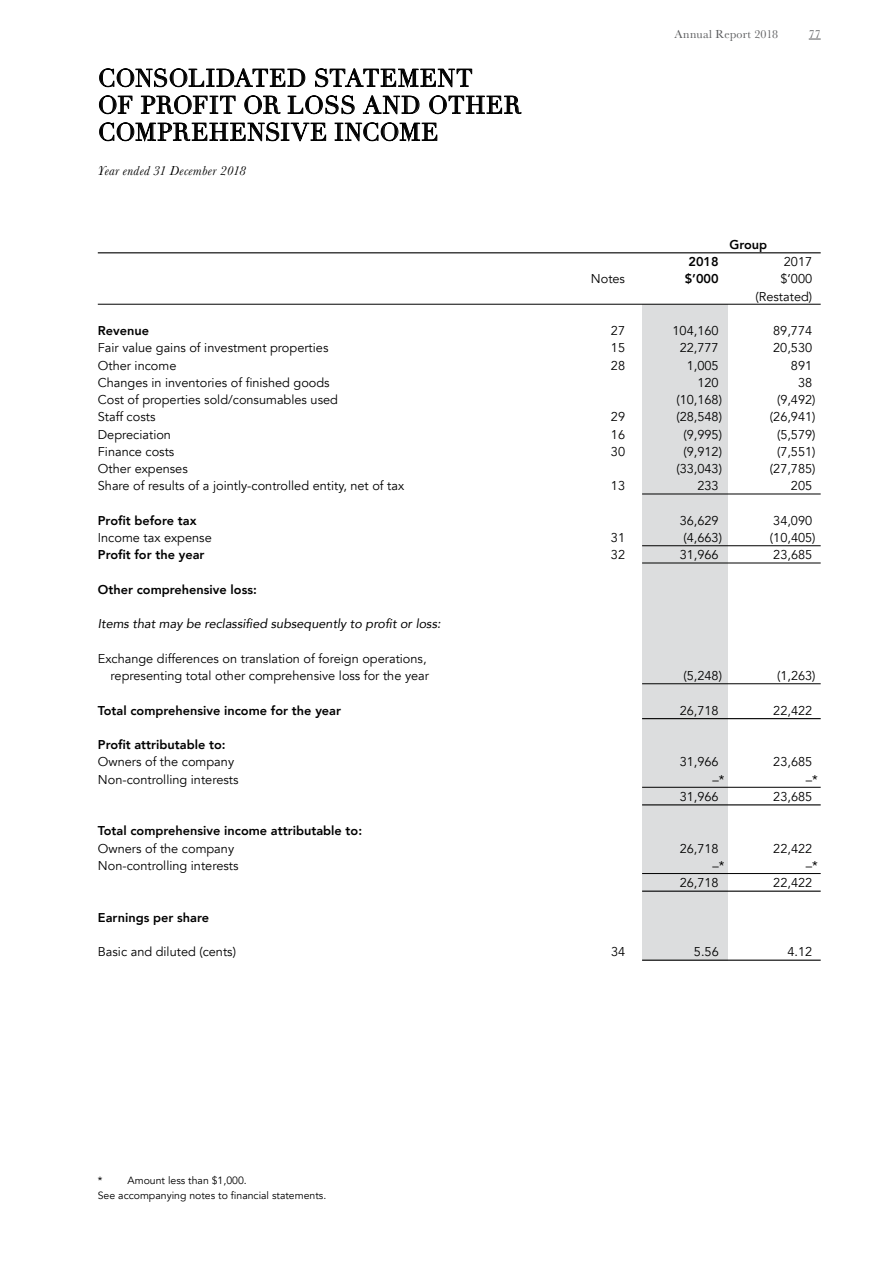
<style>
.page{position:relative;width:893px;height:1263px;background:#fff}
.page>*{position:absolute;margin:0;border:0;box-sizing:border-box;transform-origin:0 0}
.t1{font:24px/27px "Didot";letter-spacing:.015em;color:#000}
.t2{font:italic 13.5px "Baskerville";letter-spacing:.025em;color:#000}
.t3{font:12.75px/17.2px "Avenir";color:#000;text-align:right}
.t4{font:800 12.75px "Avenir";color:#000}
.t5{font:italic 12.75px "Avenir";color:#000}
.t6{font:12px "Baskerville";letter-spacing:.025em;color:#58595b}
.t7{font:10.5px/15px "Avenir";color:#000}
</style>
<div class="page">
<div style="left:642px;top:304px;width:85px;height:657px;background:#dcddde"></div>
<svg style="left:99px;top:68px;width:206px;height:19px"></svg>
<svg style="left:315px;top:68px;width:157px;height:20px"></svg>
<svg style="left:99px;top:95px;width:423px;height:47px"></svg>
<hr style="left:98px;top:252px;width:723px;height:1px;background:#000">
<hr style="left:98px;top:304px;width:723px;height:1px;background:#000">
<hr style="left:642px;top:494px;width:179px;height:1px;background:#000">
<hr style="left:642px;top:545px;width:179px;height:1px;background:#000">
<hr style="left:642px;top:563px;width:179px;height:1px;background:#000">
<hr style="left:642px;top:683px;width:179px;height:1px;background:#000">
<hr style="left:642px;top:718px;width:179px;height:1px;background:#000">
<hr style="left:642px;top:787px;width:179px;height:1px;background:#000">
<hr style="left:642px;top:804px;width:179px;height:1px;background:#000">
<hr style="left:642px;top:873px;width:179px;height:1px;background:#000">
<hr style="left:642px;top:890px;width:179px;height:2px;background:#000">
<hr style="left:642px;top:959px;width:179px;height:2px;background:#000">
<svg style="left:809px;top:39px;width:12px;height:1px"></svg>
<h1 class="t1" style="left:98px;top:65px;width:425px">CONSOLIDATED STATEMENT<br>OF PROFIT OR LOSS AND OTHER<br>COMPREHENSIVE INCOME</h1>
<p class="t2" style="left:98px;top:162px;width:150px">Year ended 31 December 2018</p>
<p class="t6" style="left:674px;top:26px;width:105px">Annual Report 2018</p>
<p class="t6" style="left:809px;top:26px;width:13px">77</p>
<p class="t4" style="left:729px;top:233px;width:39px">Group</p>
<p class="t4" style="left:688px;top:250px;width:32px">2018</p>
<p class="t3" style="left:784px;top:253px;width:30px">2017</p>
<p class="t3" style="left:591px;top:271px;width:36px">Notes</p>
<p class="t4" style="left:685px;top:267px;width:35px">$’000</p>
<p class="t3" style="left:755px;top:271px;width:58px">$’000 (Restated)</p>
<p class="t4" style="left:98px;top:319px;width:53px">Revenue</p>
<p class="t3" style="left:611px;top:322px;width:16px">27</p>
<p class="t3" style="left:673px;top:322px;width:48px">104,160</p>
<p class="t3" style="left:773px;top:322px;width:40px">89,774</p>
<p class="t3" style="left:98px;top:340px;width:232px">Fair value gains of investment properties</p>
<p class="t3" style="left:611px;top:340px;width:16px">15</p>
<p class="t3" style="left:680px;top:340px;width:40px">22,777</p>
<p class="t3" style="left:773px;top:340px;width:40px">20,530</p>
<p class="t3" style="left:98px;top:357px;width:80px">Other income</p>
<p class="t3" style="left:611px;top:357px;width:16px">28</p>
<p class="t3" style="left:687px;top:357px;width:33px">1,005</p>
<p class="t3" style="left:791px;top:357px;width:23px">891</p>
<p class="t3" style="left:98px;top:374px;width:233px">Changes in inventories of finished goods</p>
<p class="t3" style="left:697px;top:374px;width:23px">120</p>
<p class="t3" style="left:798px;top:374px;width:16px">38</p>
<p class="t3" style="left:98px;top:391px;width:242px">Cost of properties sold/consumables used</p>
<p class="t3" style="left:676px;top:391px;width:47px">(10,168)</p>
<p class="t3" style="left:777px;top:391px;width:40px">(9,492)</p>
<p class="t3" style="left:98px;top:409px;width:59px">Staff costs</p>
<p class="t3" style="left:611px;top:409px;width:16px">29</p>
<p class="t3" style="left:676px;top:409px;width:47px">(28,548)</p>
<p class="t3" style="left:770px;top:409px;width:47px">(26,941)</p>
<p class="t3" style="left:98px;top:426px;width:75px">Depreciation</p>
<p class="t3" style="left:611px;top:426px;width:16px">16</p>
<p class="t3" style="left:683px;top:426px;width:40px">(9,995)</p>
<p class="t3" style="left:777px;top:426px;width:40px">(5,579)</p>
<p class="t3" style="left:98px;top:443px;width:78px">Finance costs</p>
<p class="t3" style="left:611px;top:443px;width:16px">30</p>
<p class="t3" style="left:683px;top:443px;width:40px">(9,912)</p>
<p class="t3" style="left:777px;top:443px;width:40px">(7,551)</p>
<p class="t3" style="left:98px;top:460px;width:91px">Other expenses</p>
<p class="t3" style="left:676px;top:460px;width:47px">(33,043)</p>
<p class="t3" style="left:770px;top:460px;width:47px">(27,785)</p>
<p class="t3" style="left:98px;top:478px;width:308px">Share of results of a jointly-controlled entity, net of tax</p>
<p class="t3" style="left:611px;top:478px;width:16px">13</p>
<p class="t3" style="left:697px;top:478px;width:23px">233</p>
<p class="t3" style="left:791px;top:478px;width:23px">205</p>
<p class="t4" style="left:98px;top:509px;width:100px">Profit before tax</p>
<p class="t3" style="left:680px;top:512px;width:40px">36,629</p>
<p class="t3" style="left:773px;top:512px;width:40px">34,090</p>
<p class="t3" style="left:98px;top:529px;width:115px">Income tax expense</p>
<p class="t3" style="left:611px;top:529px;width:16px">31</p>
<p class="t3" style="left:683px;top:529px;width:40px">(4,663)</p>
<p class="t3" style="left:770px;top:529px;width:47px">(10,405)</p>
<p class="t4" style="left:98px;top:543px;width:108px">Profit for the year</p>
<p class="t3" style="left:611px;top:547px;width:16px">32</p>
<p class="t3" style="left:680px;top:547px;width:40px">31,966</p>
<p class="t3" style="left:773px;top:547px;width:40px">23,685</p>
<p class="t4" style="left:98px;top:578px;width:160px">Other comprehensive loss:</p>
<p class="t5" style="left:98px;top:616px;width:344px">Items that may be reclassified subsequently to profit or loss:</p>
<p class="t3" style="left:98px;top:650px;width:333px">Exchange differences on translation of foreign operations, representing total other comprehensive loss for the year</p>
<p class="t3" style="left:683px;top:667px;width:40px">(5,248)</p>
<p class="t3" style="left:777px;top:667px;width:40px">(1,263)</p>
<p class="t4" style="left:98px;top:699px;width:245px">Total comprehensive income for the year</p>
<p class="t3" style="left:680px;top:702px;width:40px">26,718</p>
<p class="t3" style="left:773px;top:702px;width:40px">22,422</p>
<p class="t4" style="left:98px;top:733px;width:129px">Profit attributable to:</p>
<p class="t3" style="left:98px;top:754px;width:138px">Owners of the company</p>
<p class="t3" style="left:680px;top:754px;width:40px">31,966</p>
<p class="t3" style="left:773px;top:754px;width:40px">23,685</p>
<p class="t3" style="left:98px;top:771px;width:142px">Non-controlling interests</p>
<p class="t3" style="left:712px;top:771px;width:14px">–*</p>
<p class="t3" style="left:806px;top:771px;width:14px">–*</p>
<p class="t3" style="left:680px;top:788px;width:40px">31,966</p>
<p class="t3" style="left:773px;top:788px;width:40px">23,685</p>
<p class="t4" style="left:98px;top:819px;width:266px">Total comprehensive income attributable to:</p>
<p class="t3" style="left:98px;top:840px;width:138px">Owners of the company</p>
<p class="t3" style="left:680px;top:840px;width:40px">26,718</p>
<p class="t3" style="left:773px;top:840px;width:40px">22,422</p>
<p class="t3" style="left:98px;top:857px;width:142px">Non-controlling interests</p>
<p class="t3" style="left:712px;top:857px;width:14px">–*</p>
<p class="t3" style="left:806px;top:857px;width:14px">–*</p>
<p class="t3" style="left:680px;top:874px;width:40px">26,718</p>
<p class="t3" style="left:773px;top:874px;width:40px">22,422</p>
<p class="t4" style="left:98px;top:906px;width:113px">Earnings per share</p>
<p class="t3" style="left:98px;top:943px;width:140px">Basic and diluted (cents)</p>
<p class="t3" style="left:611px;top:943px;width:16px">34</p>
<p class="t3" style="left:694px;top:943px;width:26px">5.56</p>
<p class="t3" style="left:787px;top:943px;width:26px">4.12</p>
<p class="t7" style="left:98px;top:1173px;width:230px">* Amount less than $1,000.<br>See accompanying notes to financial statements.</p>
</div>
